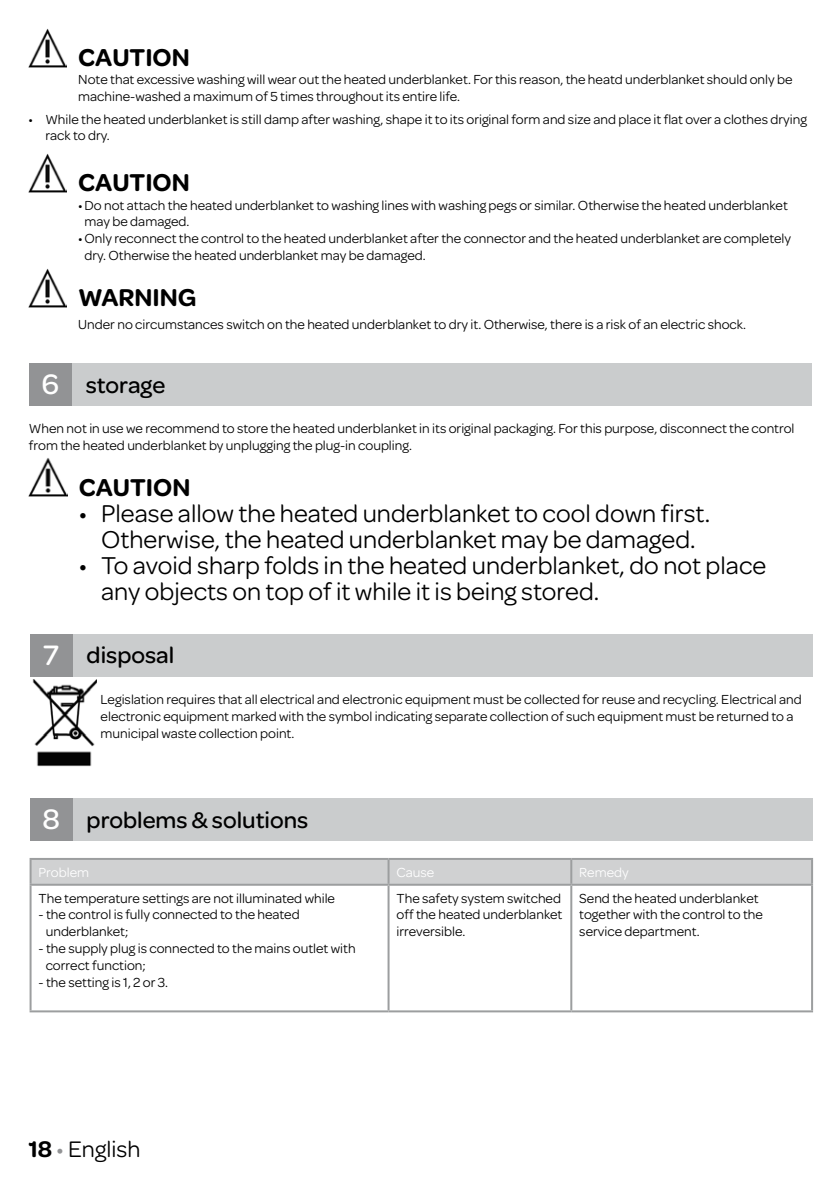
<style>
.page{position:relative;width:840px;height:1191px;background:#fff}
.page>*{position:absolute;margin:0;border:0;box-sizing:border-box;transform-origin:0 0}
.t1{font:26px/26px "Omnes";color:#000;text-align:center}
.t2{font:600 26px "Omnes";color:#000}
.t3{font:500 24px "Omnes";color:#000}
.t4{font:24px "Omnes";color:#000}
.t5{font:14px/16.8px "Omnes";color:#000}
.t6{font:14px "Omnes";color:#fff}
.s1{font-size:30px;color:#fff}
.s2{font-weight:600}
.s3{color:#929395}
</style>
<div class="page">
<div style="left:57px;top:363px;width:754px;height:42px;background:#cacccd"></div>
<div style="left:29px;top:363px;width:42px;height:42px;background:#929395"></div>
<img style="left:29px;top:458px;width:38px;height:39px">
<div style="left:58px;top:634px;width:754px;height:42px;background:#cacccd"></div>
<div style="left:30px;top:634px;width:42px;height:42px;background:#929395"></div>
<img style="left:32px;top:679px;width:65px;height:88px">
<div style="left:58px;top:798px;width:754px;height:43px;background:#cacccd"></div>
<div style="left:30px;top:798px;width:42px;height:43px;background:#929395"></div>
<div style="left:32px;top:860px;width:778px;height:23px;background:#d0d1d2"></div>
<hr style="left:30px;top:858px;width:358px;height:2px;background:#9c9e9f">
<hr style="left:30px;top:860px;width:2px;height:23px;background:#9c9e9f">
<hr style="left:388px;top:858px;width:183px;height:2px;background:#9c9e9f">
<hr style="left:387px;top:860px;width:2px;height:23px;background:#9c9e9f">
<hr style="left:571px;top:858px;width:241px;height:2px;background:#9c9e9f">
<hr style="left:570px;top:860px;width:2px;height:23px;background:#9c9e9f">
<hr style="left:810px;top:860px;width:2px;height:23px;background:#9c9e9f">
<hr style="left:30px;top:883px;width:358px;height:2px;background:#9c9e9f">
<hr style="left:30px;top:885px;width:2px;height:125px;background:#9c9e9f">
<hr style="left:388px;top:883px;width:183px;height:2px;background:#9c9e9f">
<hr style="left:387px;top:885px;width:2px;height:125px;background:#9c9e9f">
<hr style="left:571px;top:883px;width:241px;height:2px;background:#9c9e9f">
<hr style="left:570px;top:885px;width:2px;height:125px;background:#9c9e9f">
<hr style="left:810px;top:885px;width:2px;height:125px;background:#9c9e9f">
<hr style="left:30px;top:1010px;width:358px;height:2px;background:#9c9e9f">
<hr style="left:388px;top:1010px;width:183px;height:2px;background:#9c9e9f">
<hr style="left:571px;top:1010px;width:241px;height:2px;background:#9c9e9f">
<img style="left:28px;top:154px;width:39px;height:39px">
<img style="left:28px;top:268px;width:39px;height:39px">
<img style="left:28px;top:28px;width:39px;height:39px">
<h1 class="t2" style="left:78px;top:39px;width:113px">CAUTION</h1>
<p class="t5" style="left:78px;top:70px;width:715px">Note that excessive washing will wear out the heated underblanket. For this reason, the heatd underblanket should only be machine-washed a maximum of 5 times throughout its entire life.</p>
<p class="t5" style="left:45px;top:110px;width:762px;text-indent:-17px">• While the heated underblanket is still damp after washing, shape it to its original form and size and place it flat over a clothes drying rack to dry.</p>
<h1 class="t2" style="left:78px;top:164px;width:113px">CAUTION</h1>
<p class="t5" style="left:84px;top:196px;width:704px;text-indent:-6px">• Do not attach the heated underblanket to washing lines with washing pegs or similar. Otherwise the heated underblanket may be damaged.</p>
<p class="t5" style="left:84px;top:229px;width:707px;text-indent:-6px">• Only reconnect the control to the heated underblanket after the connector and the heated underblanket are completely dry. Otherwise the heated underblanket may be damaged.</p>
<h1 class="t2" style="left:78px;top:279px;width:120px">WARNING</h1>
<p class="t5" style="left:78px;top:315px;width:668px">Under no circumstances switch on the heated underblanket to dry it. Otherwise, there is a risk of an electric shock.</p>
<h2 class="t3" style="left:41px;top:368px;width:125px"><span class="s1">6</span> storage</h2>
<p class="t5" style="left:29px;top:419px;width:766px">When not in use we recommend to store the heated underblanket in its original packaging. For this purpose, disconnect the control from the heated underblanket by unplugging the plug-in coupling.</p>
<h1 class="t2" style="left:79px;top:468px;width:113px">CAUTION</h1>
<h1 class="t1" style="left:79px;top:499px;width:632px">• Please allow the heated underblanket to cool down first.<br>Otherwise, the heated underblanket may be damaged.</h1>
<h1 class="t1" style="left:101px;top:551px;width:666px;text-align:left;text-indent:-22px">• To avoid sharp folds in the heated underblanket, do not place any objects on top of it while it is being stored.</h1>
<h2 class="t3" style="left:43px;top:639px;width:132px"><span class="s1">7</span> disposal</h2>
<p class="t5" style="left:101px;top:690px;width:702px">Legislation requires that all electrical and electronic equipment must be collected for reuse and recycling. Electrical and electronic equipment marked with the symbol indicating separate collection of such equipment must be returned to a municipal waste collection point.</p>
<h2 class="t3" style="left:42px;top:803px;width:267px"><span class="s1">8</span> problems &amp; solutions</h2>
<p class="t6" style="left:39px;top:862px;width:52px">Problem</p>
<p class="t6" style="left:396px;top:862px;width:39px">Cause</p>
<p class="t6" style="left:579px;top:862px;width:51px">Remedy</p>
<p class="t5" style="left:39px;top:888px;width:298px">The temperature settings are not illuminated while</p>
<p class="t5" style="left:46px;top:905px;width:255px;text-indent:-7px">- the control is fully connected to the heated underblanket;</p>
<p class="t5" style="left:46px;top:939px;width:311px;text-indent:-7px">- the supply plug is connected to the mains outlet with correct function;</p>
<p class="t5" style="left:39px;top:972px;width:131px">- the setting is 1, 2 or 3.</p>
<p class="t5" style="left:396px;top:888px;width:167px;text-align:justify">The safety system switched off the heated underblanket irreversible.</p>
<p class="t5" style="left:579px;top:888px;width:185px">Send the heated underblanket together with the control to the service department.</p>
<h2 class="t4" style="left:28px;top:1132px;width:113px"><span class="s2">18</span> <span class="s3">•</span> English</h2>
</div>
